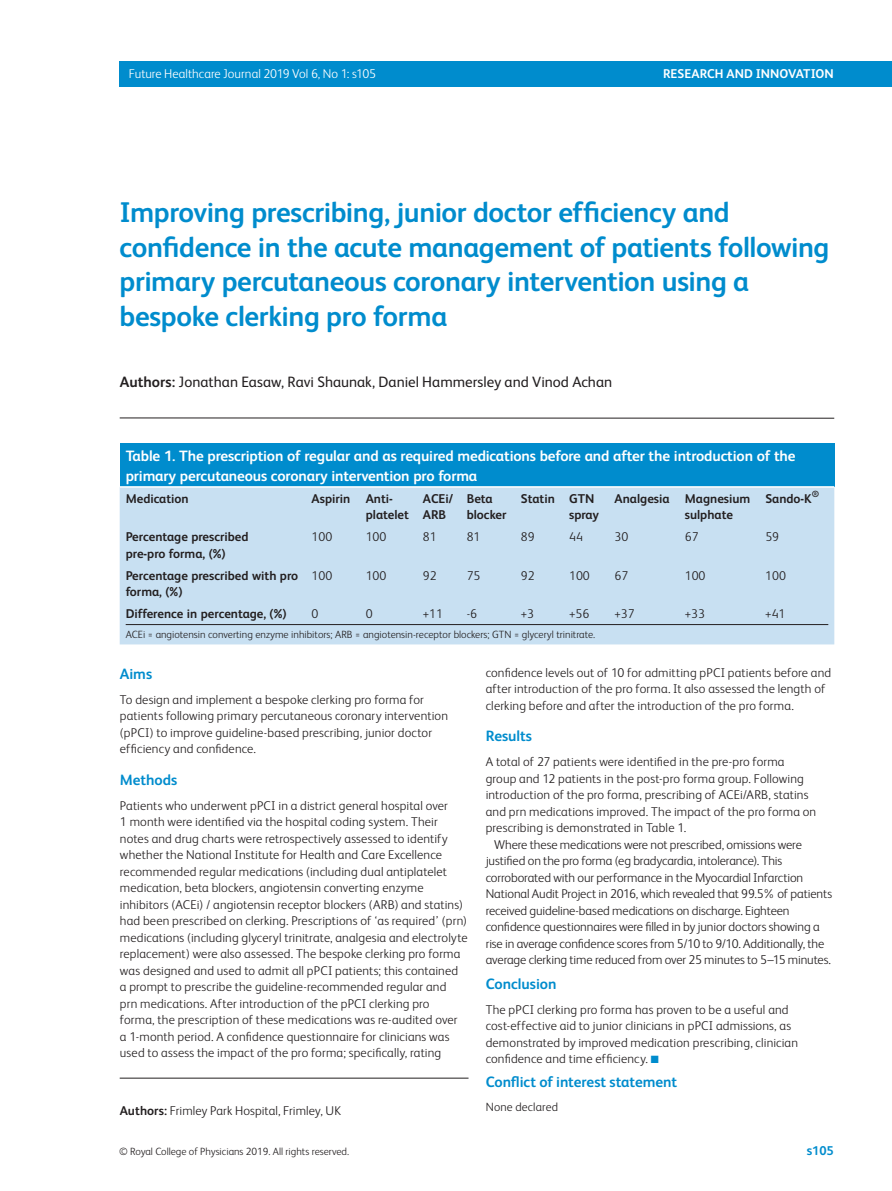
<style>
.page{position:relative;width:892px;height:1191px;background:#fff}
.page>*{position:absolute;margin:0;border:0;box-sizing:border-box;transform-origin:0 0}
.t1{font:700 28.5px/34.5px "FS Albert";letter-spacing:-.015em;color:#008ccd}
.t2{font:700 15px/20.2px "FS Albert";letter-spacing:-.01em;color:#fff}
.t3{font:15px "FS Albert";color:#231f20}
.t4{font:700 15px "FS Albert";letter-spacing:-.005em;color:#008ccd}
.t5{font:300 12.75px/16.5px "FS Albert";letter-spacing:.01em;color:#231f20}
.t6{font:300 12.75px "FS Albert";letter-spacing:-.01em;color:#231f20}
.t7{font:700 12.75px/16.5px "FS Albert";color:#231f20}
.t8{font:300 12.75px "FS Albert";color:#fff}
.t9{font:700 12.75px "FS Albert";letter-spacing:.005em;color:#fff}
.t10{font:700 12.75px "FS Albert";color:#008ccd}
.t11{font:300 12px "FS Albert";letter-spacing:.015em;color:#231f20}
.t12{font:300 10.5px "FS Albert";color:#231f20}
.t13{font:700 8.85px "FS Albert";color:#231f20}
.s1{font-weight:700}
.s2{color:#008ccd}
.s3{font-size:13.5px}
</style>
<div class="page">
<div style="left:119px;top:62px;width:773px;height:25px;background:#008ccd"></div>
<hr style="left:120px;top:417px;width:714px;height:1px;background:#231f20">
<hr style="left:120px;top:1077px;width:348px;height:1px;background:#231f20">
<div style="left:120px;top:443px;width:714px;height:44px;background:#008ccd"></div>
<div style="left:120px;top:487px;width:714px;height:157px;background:#c8e0f2"></div>
<hr style="left:120px;top:486px;width:714px;height:1px;background:#fff">
<hr style="left:126px;top:624px;width:702px;height:1px;background:#231f20">
<p class="t8" style="left:129px;top:69px;width:249px">Future Healthcare Journal 2019 Vol 6, No 1: s105</p>
<p class="t9" style="left:663px;top:68px;width:172px">RESEARCH AND INNOVATION</p>
<p class="t1" style="left:120px;top:198px;width:711px">Improving prescribing, junior doctor efficiency and confidence in the acute management of patients following primary percutaneous coronary intervention using a bespoke clerking pro forma</p>
<p class="t3" style="left:120px;top:377px;width:494px"><span class="s1">Authors:</span> Jonathan Easaw , Ravi Shaunak , Daniel Hammersley and Vinod Achan</p>
<p class="t2" style="left:126px;top:446px;width:671px">Table 1. The prescription of regular and as required medications before and after the introduction of the primary percutaneous coronary intervention pro forma</p>
<p class="t7" style="left:126px;top:491px;width:65px">Medication</p>
<p class="t7" style="left:366px;top:491px;width:45px;text-indent:-54px">Aspirin Anti&shy;platelet</p>
<p class="t7" style="left:423px;top:491px;width:32px">ACEi/<br>ARB</p>
<p class="t7" style="left:467px;top:491px;width:41px">Beta blocker</p>
<p class="t7" style="left:569px;top:491px;width:31px;text-indent:-48px">Statin GTN spray</p>
<p class="t7" style="left:685px;top:491px;width:67px;text-indent:-70px">Analgesia Magnesium sulphate</p>
<p class="t7" style="left:765px;top:491px;width:48px">Sando-K</p>
<p class="t13" style="left:812px;top:490px;width:9px">®</p>
<p class="t7" style="left:126px;top:530px;width:124px">Percentage prescribed pre-pro forma, (%)</p>
<p class="t5" style="left:311px;top:530px;width:22px">100</p>
<p class="t5" style="left:366px;top:530px;width:22px">100</p>
<p class="t5" style="left:423px;top:530px;width:15px">81</p>
<p class="t5" style="left:467px;top:530px;width:15px">81</p>
<p class="t5" style="left:521px;top:530px;width:15px">89</p>
<p class="t5" style="left:569px;top:530px;width:15px">44</p>
<p class="t5" style="left:614px;top:530px;width:15px">30</p>
<p class="t5" style="left:685px;top:530px;width:15px">67</p>
<p class="t5" style="left:765px;top:530px;width:15px">59</p>
<p class="t7" style="left:126px;top:568px;width:174px">Percentage prescribed with pro forma, (%)</p>
<p class="t5" style="left:311px;top:568px;width:22px">100</p>
<p class="t5" style="left:366px;top:568px;width:22px">100</p>
<p class="t5" style="left:423px;top:568px;width:15px">92</p>
<p class="t5" style="left:467px;top:568px;width:15px">75</p>
<p class="t5" style="left:521px;top:568px;width:15px">92</p>
<p class="t5" style="left:569px;top:568px;width:22px">100</p>
<p class="t5" style="left:614px;top:568px;width:15px">67</p>
<p class="t5" style="left:685px;top:568px;width:22px">100</p>
<p class="t5" style="left:765px;top:568px;width:22px">100</p>
<p class="t7" style="left:126px;top:606px;width:162px">Difference in percentage, (%)</p>
<p class="t5" style="left:311px;top:607px;width:8px">0</p>
<p class="t5" style="left:366px;top:607px;width:8px">0</p>
<p class="t5" style="left:423px;top:607px;width:22px">+11</p>
<p class="t5" style="left:467px;top:607px;width:12px">-6</p>
<p class="t5" style="left:521px;top:607px;width:15px">+3</p>
<p class="t5" style="left:569px;top:607px;width:22px">+56</p>
<p class="t5" style="left:614px;top:607px;width:22px">+37</p>
<p class="t5" style="left:685px;top:607px;width:22px">+33</p>
<p class="t5" style="left:765px;top:607px;width:22px">+41</p>
<p class="t12" style="left:126px;top:631px;width:471px">ACEi = angiotensin converting enzyme inhibitors; ARB = angiotensin-receptor blockers; GTN = glyceryl trinitrate.</p>
<p class="t4" style="left:120px;top:667px;width:34px">Aims</p>
<p class="t5" style="left:120px;top:692px;width:329px">To design and implement a bespoke clerking pro forma for patients following primary percutaneous coronary intervention (pPCI) to improve guideline-based prescribing, junior doctor efficiency and confidence.</p>
<p class="t4" style="left:120px;top:773px;width:59px">Methods</p>
<p class="t5" style="left:120px;top:798px;width:349px">Patients who underwent pPCI in a district general hospital over<br>1 month were identified via the hospital coding system. Their notes and drug charts were retrospectively assessed to identify whether the National Institute for Health and Care Excellence recommended regular medications (including dual antiplatelet medication, beta blockers, angiotensin converting enzyme inhibitors (ACEi) / angiotensin receptor blockers (ARB) and statins) had been prescribed on clerking. Prescriptions of ‘as required’ (prn) medications (including glyceryl trinitrate, analgesia and electrolyte replacement) were also assessed. The bespoke clerking pro forma was designed and used to admit all pPCI patients; this contained a prompt to prescribe the guideline-recommended regular and<br>prn medications. After introduction of the pPCI clerking pro<br>forma, the prescription of these medications was re-audited over<br>a 1-month period. A confidence questionnaire for clinicians was used to assess the impact of the pro forma; specifically, rating</p>
<p class="t5" style="left:120px;top:1103px;width:223px"><span class="s1">Authors:</span> Frimley Park Hospital, Frimley, UK</p>
<p class="t5" style="left:486px;top:665px;width:347px">confidence levels out of 10 for admitting pPCI patients before and after introduction of the pro forma. It also assessed the length of clerking before and after the introduction of the pro forma.</p>
<p class="t4" style="left:486px;top:730px;width:48px">Results</p>
<p class="t5" style="left:486px;top:755px;width:300px">A total of 27 patients were identified in the pre-pro forma</p>
<p class="t5" style="left:486px;top:771px;width:320px">group and 12 patients in the post-pro forma group. Following</p>
<p class="t5" style="left:486px;top:788px;width:324px">introduction of the pro forma, prescribing of ACEi/ARB, statins</p>
<p class="t5" style="left:486px;top:804px;width:332px">and prn medications improved. The impact of the pro forma on</p>
<p class="t5" style="left:486px;top:821px;width:202px">prescribing is demonstrated in Table 1 .</p>
<p class="t6" style="left:494px;top:840px;width:309px">Where these medications were not prescribed, omissions were</p>
<p class="t6" style="left:486px;top:856px;width:298px">justified on the pro forma (eg bradycardia, intolerance). This</p>
<p class="t6" style="left:486px;top:873px;width:319px">corroborated with our performance in the Myocardial Infarction</p>
<p class="t6" style="left:486px;top:889px;width:348px">National Audit Project in 2016, which revealed that 99.5% of patients</p>
<p class="t6" style="left:486px;top:906px;width:305px">received guideline-based medications on discharge. Eighteen</p>
<p class="t6" style="left:486px;top:922px;width:335px">confidence questionnaires were filled in by junior doctors showing a</p>
<p class="t6" style="left:486px;top:939px;width:340px">rise in average confidence scores from 5/10 to 9/10. Additionally, the</p>
<p class="t6" style="left:486px;top:955px;width:347px">average clerking time reduced from over 25 minutes to 5–15 minutes.</p>
<p class="t4" style="left:486px;top:977px;width:72px">Conclusion</p>
<p class="t5" style="left:486px;top:1002px;width:314px">The pPCI clerking pro forma has proven to be a useful and cost-effective aid to junior clinicians in pPCI admissions, as demonstrated by improved medication prescribing, clinician confidence and time efficiency. <span class="s2">■</span></p>
<p class="t4" style="left:486px;top:1075px;width:193px">Conflict of interest statement</p>
<p class="t11" style="left:486px;top:1102px;width:74px">None declared</p>
<p class="t12" style="left:119px;top:1147px;width:231px">© Royal College of Physicians 2019. All rights reserved.</p>
<p class="t10" style="left:806px;top:1145px;width:29px"><span class="s3">s</span>105</p>
</div>
